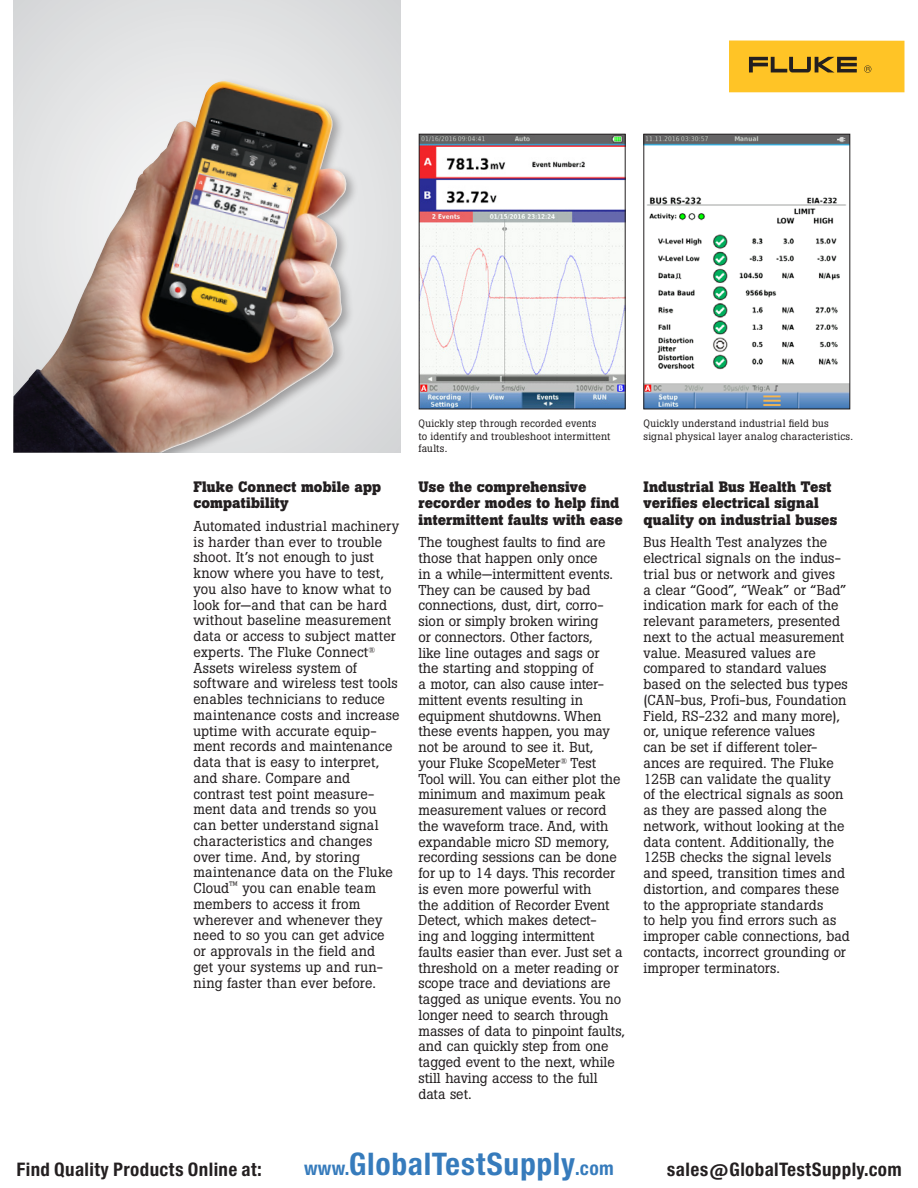
<style>
.page{position:relative;width:918px;height:1188px;background:#fff}
.page>*{position:absolute;margin:0;border:0;box-sizing:border-box;transform-origin:0 0}
.t1{font:29.7px "Europa Gro Nr 2 SBOP Bol Con";letter-spacing:.02em;color:#367bbc}
.t2{font:17.85px "Europa Gro Nr 2 SBOP Bol Con";letter-spacing:.02em;color:#231f20}
.Subhead_3{font:700 15px/16.5px "Boton Pro";letter-spacing:.01em;color:#231f20}
.Body{font:14.25px/15.8px "Boton Pro";color:#231f20}
.Caption_Footer{font:10.5px/12.6px "Boton Pro";letter-spacing:.02em;color:#231f20}
.s1{font-size:18.3px}
</style>
<div class="page">
<div style="left:14px;top:0;width:386px;height:453px;background:#dfe0e1"></div>
<img style="left:14px;top:81px;width:333px;height:372px">
<div style="left:729px;top:40px;width:175px;height:52px;background:#ffc426"></div>
<svg style="left:749px;top:57px;width:108px;height:15px"></svg>
<svg style="left:864px;top:65px;width:7px;height:8px"></svg>
<img style="left:646px;top:136px;width:202px;height:271px">
<img style="left:421px;top:136px;width:202px;height:271px">
<div style="left:419px;top:134px;width:206px;height:275px;border:1px solid #231f20"></div>
<p class="Subhead_3" style="left:194px;top:478px;width:189px">Fluke Connect mobile app compatibility</p>
<p class="Body" style="left:194px;top:518px;width:208px">Automated industrial machinery is harder than ever to trouble shoot. It’s not enough to just know where you have to test, you also have to know what to look for—and that can be hard without baseline measurement data or access to subject matter experts. The Fluke Connect<sup>®<br></sup>Assets wireless system of software and wireless test tools enables technicians to reduce maintenance costs and increase uptime with accurate equip&shy;ment records and maintenance data that is easy to interpret, and share. Compare and contrast test point measure&shy;ment data and trends so you can better understand signal characteristics and changes over time. And, by storing maintenance data on the Fluke<br>Cloud<sup>™</sup> you can enable team members to access it from wherever and whenever they need to so you can get advice or approvals in the field and<br>get your systems up and run&shy;ning faster than ever before.</p>
<p class="Caption_Footer" style="left:419px;top:417px;width:194px">Quickly step through recorded events<br>to identify and troubleshoot intermittent faults.</p>
<p class="Subhead_3" style="left:419px;top:478px;width:206px">Use the comprehensive recorder modes to help find intermittent faults with ease</p>
<p class="Body" style="left:419px;top:535px;width:208px">The toughest faults to find are those that happen only once<br>in a while—intermittent events.<br>They can be caused by bad connections, dust, dirt, corro&shy;sion or simply broken wiring<br>or connectors. Other factors,<br>like line outages and sags or<br>the starting and stopping of<br>a motor, can also cause inter&shy;mittent events resulting in equipment shutdowns. When these events happen, you may not be around to see it. But,<br>your Fluke ScopeMeter<sup>®</sup> Test<br>Tool will. You can either plot the minimum and maximum peak measurement values or record the waveform trace. And, with expandable micro SD memory, recording sessions can be done for up to 14 days. This recorder is even more powerful with<br>the addition of Recorder Event<br>Detect, which makes detect-<br>ing and logging intermittent faults easier than ever. Just set a threshold on a meter reading or scope trace and deviations are tagged as unique events. You no longer need to search through masses of data to pinpoint faults, and can quickly step from one tagged event to the next, while still having access to the full data set.</p>
<p class="Caption_Footer" style="left:644px;top:417px;width:211px">Quickly understand industrial field bus signal physical layer analog characteristics.</p>
<p class="Subhead_3" style="left:644px;top:478px;width:195px">Industrial Bus Health Test verifies electrical signal quality on industrial buses</p>
<p class="Body" style="left:644px;top:535px;width:208px">Bus Health Test analyzes the electrical signals on the indus&shy;trial bus or network and gives<br>a clear “Good”, “Weak” or “Bad” indication mark for each of the relevant parameters, presented next to the actual measurement value. Measured values are compared to standard values based on the selected bus types (CAN-bus, Profi-bus, Foundation<br>Field, RS-232 and many more), or, unique reference values<br>can be set if different toler&shy;ances are required. The Fluke<br>125B can validate the quality<br>of the electrical signals as soon as they are passed along the network, without looking at the data content. Additionally, the<br>125B checks the signal levels and speed, transition times and distortion, and compares these to the appropriate standards<br>to help you find errors such as improper cable connections, bad contacts, incorrect grounding or improper terminators.</p>
<p class="t2" style="left:16px;top:1159px;width:247px">Find Quality Products Online at:</p>
<h1 class="t1" style="left:304px;top:1147px;width:311px"><span class="s1">www.</span>GlobalTestSupply<span class="s1">.com</span></h1>
<p class="t2" style="left:667px;top:1159px;width:236px">sales@GlobalTestSupply.com</p>
</div>
